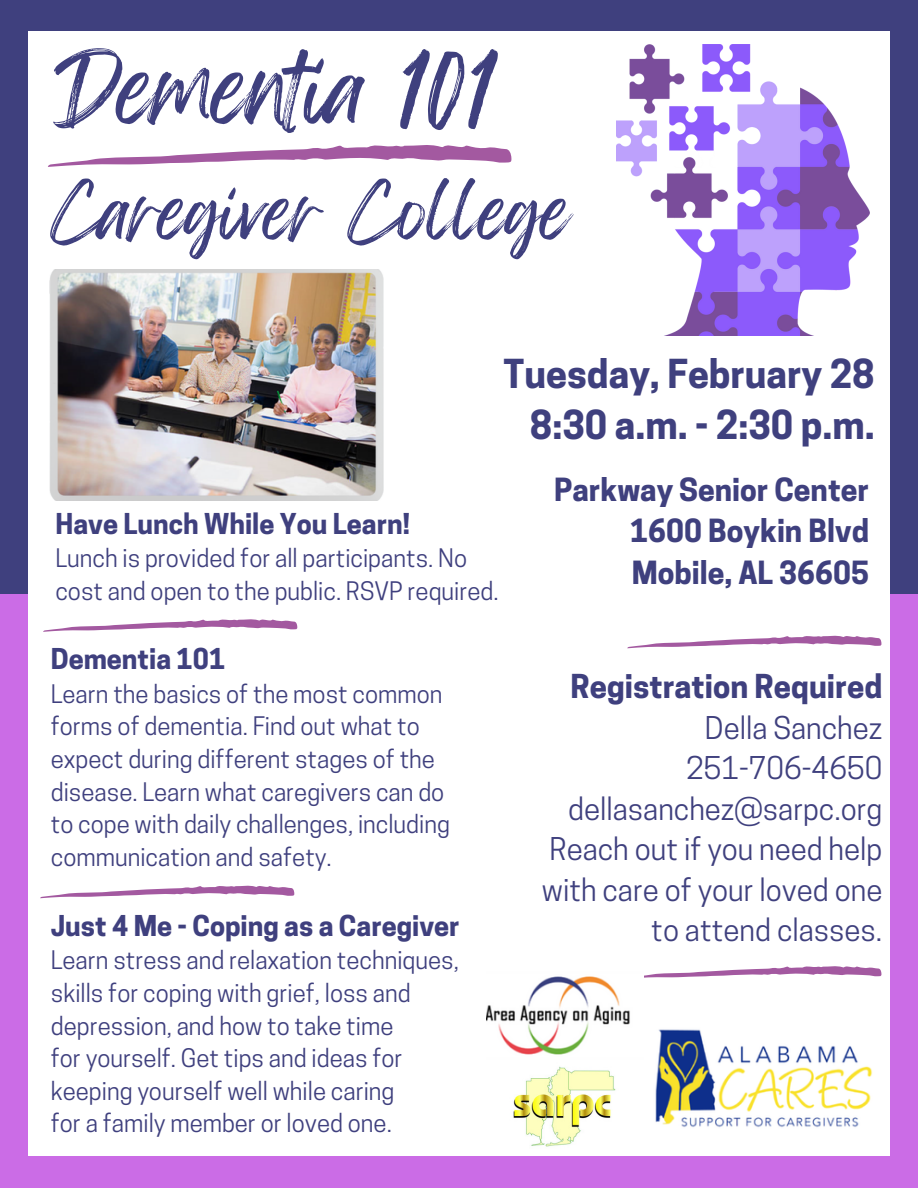
<style>
.page{position:relative;width:918px;height:1188px;background:#3f407e}
.page>*{position:absolute;margin:0;border:0;box-sizing:border-box;transform-origin:0 0}
.t1{font:81px "Feeling Passionate";color:#3f407e}
.t2{font:64.5px "Feeling Passionate";color:#3f407e}
.t3{font:700 37.5px/51.8px "Cooper Hewitt";color:#3f407e;text-align:right}
.t4{font:700 30.9px "Cooper Hewitt";color:#3f407e}
.t5{font:700 30px/41.7px "Cooper Hewitt";color:#3f407e;text-align:justify}
.t6{font:29.4px/40.5px "Cooper Hewitt";color:#3f407e;text-align:right}
.t7{font:700 27px "Cooper Hewitt";color:#3f407e}
.t8{font:24px/32.7px "Cooper Hewitt";color:#3f407e}
</style>
<div class="page">
<div style="left:0;top:594px;width:918px;height:594px;background:#cb6ce6"></div>
<div style="left:28px;top:31px;width:862px;height:1125px;background:#fff"></div>
<img style="left:616px;top:45px;width:253px;height:291px">
<img style="left:50px;top:270px;width:334px;height:230px">
<img style="left:655px;top:1029px;width:218px;height:99px">
<img style="left:513px;top:1066px;width:103px;height:81px">
<svg style="left:48px;top:145px;width:464px;height:22px"></svg>
<svg style="left:43px;top:619px;width:254px;height:13px"></svg>
<svg style="left:40px;top:885px;width:254px;height:13px"></svg>
<svg style="left:627px;top:635px;width:255px;height:13px"></svg>
<svg style="left:644px;top:966px;width:238px;height:12px"></svg>
<img style="left:487px;top:976px;width:143px;height:79px">
<h1 class="t1" style="left:53px;top:24px;width:445px">Dementia 101</h1>
<h2 class="t2" style="left:51px;top:160px;width:521px">Caregiver College</h2>
<h3 class="t3" style="left:504px;top:352px;width:373px">Tuesday, February 28<br>8:30 a.m. - 2:30 p.m.</h3>
<p class="t7" style="left:55px;top:513px;width:356px">Have Lunch While You Learn!</p>
<p class="t8" style="left:55px;top:545px;width:445px">Lunch is provided for all participants. No cost and open to the public. RSVP required.</p>
<p class="t7" style="left:51px;top:649px;width:176px">Dementia 101</p>
<p class="t8" style="left:51px;top:680px;width:401px">Learn the basics of the most common forms of dementia. Find out what to expect during different stages of the disease. Learn what caregivers can do to cope with daily challenges, including communication and safety.</p>
<p class="t7" style="left:51px;top:915px;width:410px">Just 4 Me - Coping as a Caregiver</p>
<p class="t8" style="left:51px;top:947px;width:410px">Learn stress and relaxation techniques, skills for coping with grief, loss and depression, and how to take time<br>for yourself. Get tips and ideas for keeping yourself well while caring<br>for a family member or loved one.</p>
<p class="t5" style="left:630px;top:472px;width:241px;text-indent:-76px">Parkway Senior Center 1600 Boykin Blvd Mobile, AL 36605</p>
<p class="t4" style="left:571px;top:675px;width:313px">Registration Required</p>
<p class="t6" style="left:542px;top:711px;width:342px">Della Sanchez<br>251-706-4650 dellasanchez@sarpc.org<br>Reach out if you need help with care of your loved one to attend classes.</p>
</div>
